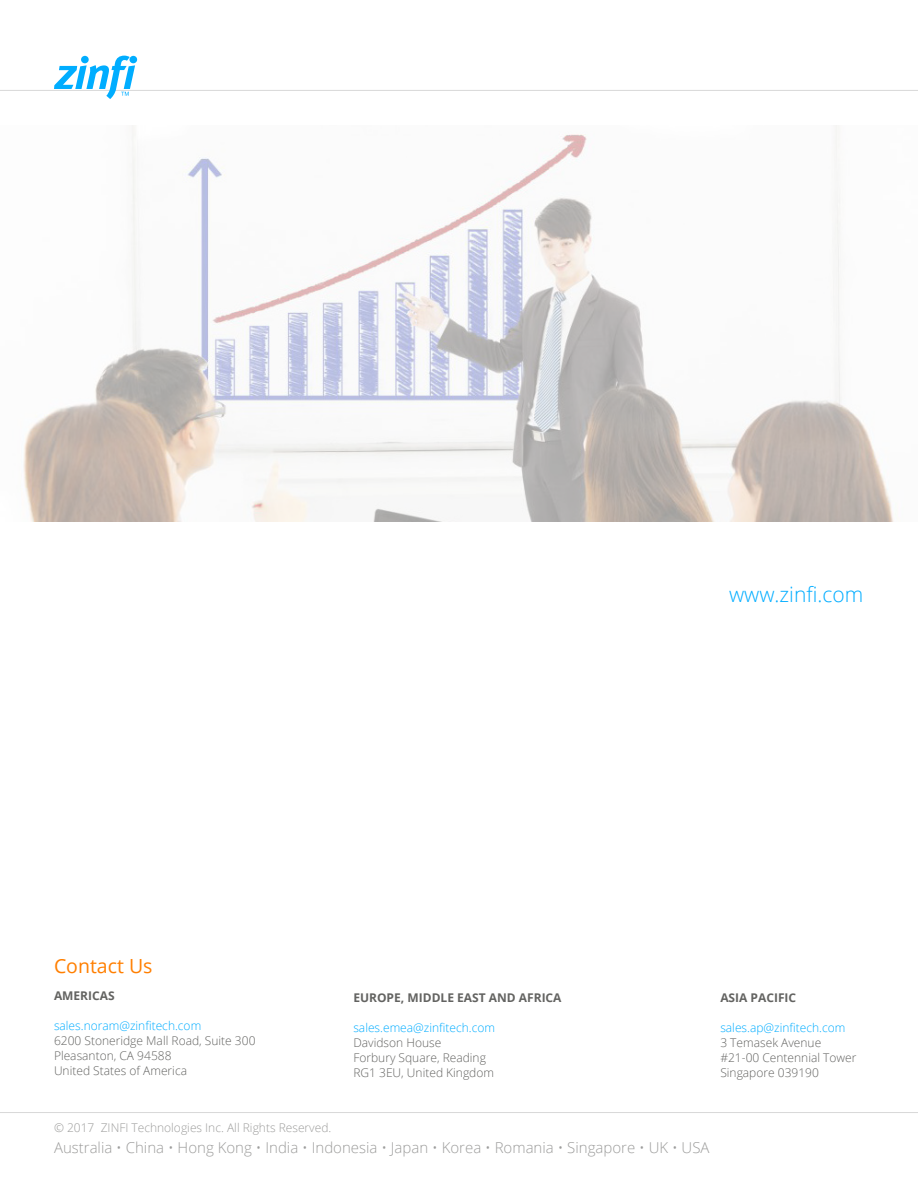
<style>
.page{position:relative;width:918px;height:1188px;background:#fff}
.page>*{position:absolute;margin:0;border:0;box-sizing:border-box;transform-origin:0 0}
.t1{font:300 21px "Open Sans";color:#00adff}
.t2{font:19.5px "Open Sans";color:#ff7f00}
.t3{font:300 15px "Open Sans";color:#9d9d9c}
.Contact{font:300 12px/15px "Open Sans";color:#636361}
.Contact-2{font:300 12px "Open Sans";color:#00adff}
.Contact-3{font:700 12px "Open Sans";color:#636361}
.t4{font:300 12px "Open Sans";color:#9d9d9c}
</style>
<div class="page">
<hr style="left:0;top:90px;width:918px;height:1px;background:#d8d8d8">
<svg style="left:54px;top:56px;width:83px;height:43px"></svg>
<hr style="left:0;top:1112px;width:918px;height:1px;background:#d8d8d8">
<img style="left:23px;top:126px;width:871px;height:395px">
<p class="t1" style="left:729px;top:580px;width:136px">www.zinfi.com</p>
<p class="t2" style="left:54px;top:952px;width:100px">Contact Us</p>
<p class="Contact-3" style="left:54px;top:987px;width:62px">AMERICAS</p>
<p class="Contact-2" style="left:54px;top:1017px;width:149px">sales.noram@zinfitech.com</p>
<p class="Contact" style="left:54px;top:1033px;width:203px">6200 Stoneridge Mall Road, Suite 300<br>Pleasanton, CA 94588<br>United States of America</p>
<p class="Contact-3" style="left:353px;top:989px;width:210px">EUROPE, MIDDLE EAST AND AFRICA</p>
<p class="Contact-2" style="left:353px;top:1019px;width:143px">sales.emea@zinfitech.com</p>
<p class="Contact" style="left:353px;top:1034px;width:142px">Davidson House<br>Forbury Square, Reading<br>RG1 3EU, United Kingdom</p>
<p class="Contact-3" style="left:720px;top:989px;width:77px">ASIA PACIFIC</p>
<p class="Contact-2" style="left:720px;top:1019px;width:127px">sales.ap@zinfitech.com</p>
<p class="Contact" style="left:720px;top:1034px;width:138px">3 Temasek Avenue #21-00 Centennial Tower<br>Singapore 039190</p>
<p class="t4" style="left:54px;top:1120px;width:279px">© 2017 ZINFI Technologies Inc. All Rights Reserved.</p>
<p class="t3" style="left:54px;top:1137px;width:657px">Australia • China • Hong Kong • India • Indonesia • Japan • Korea • Romania • Singapore • UK • USA</p>
</div>
